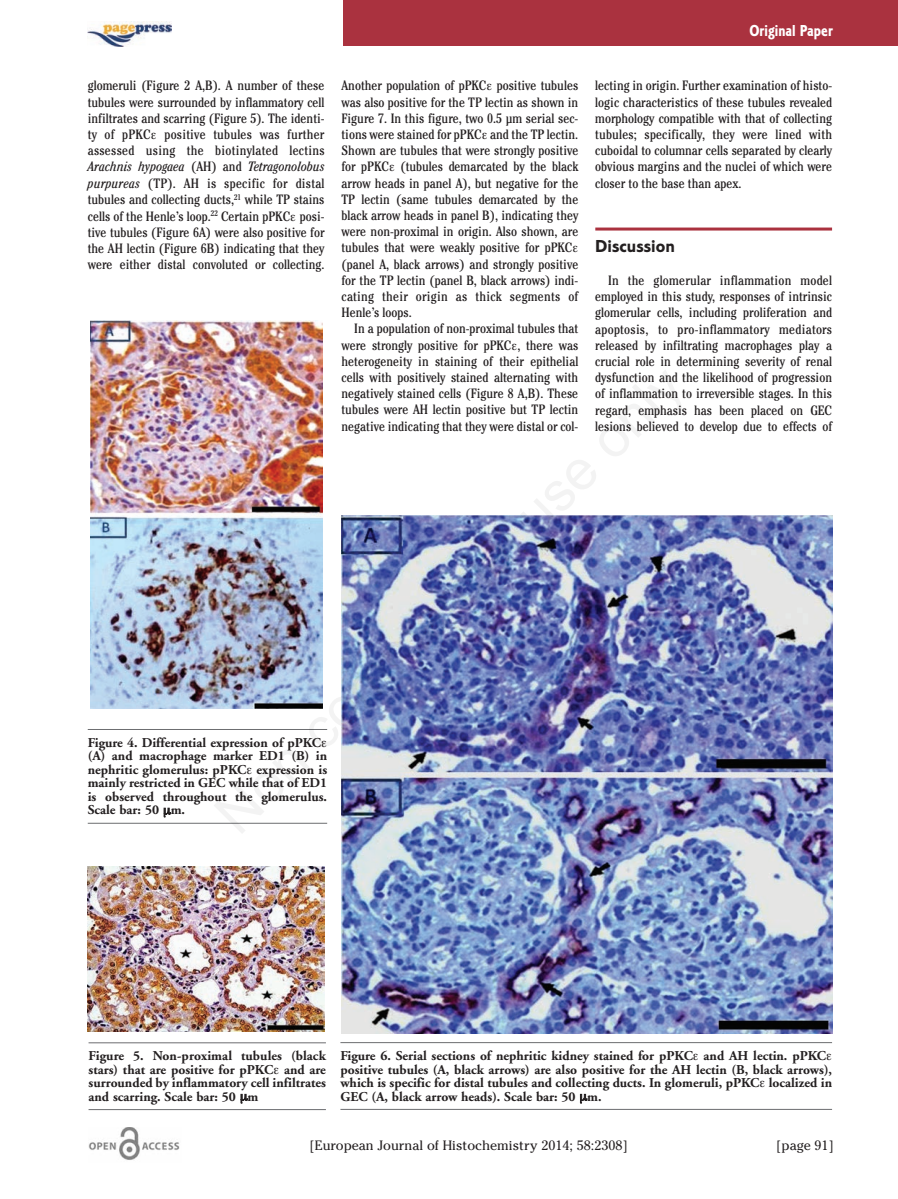
<style>
.page{position:relative;width:898px;height:1199px;background:#fff}
.page>*{position:absolute;margin:0;border:0;box-sizing:border-box;transform-origin:0 0}
.t1{font:18px "Corinthian Bold Plain";color:#231f20}
.t2{font:16.5px "Corinthian Bold Condensed Plain";color:#fff}
.t3{font:condensed 13.5px/16.2px "Cheltenham";color:#231f20;text-align:justify}
.t4{font:700 13.5px/13.5px "Adobe Garamond";color:#231f20}
.t5{font:13.5px "Cheltenham";color:#231f20}
.s1{font-style:italic}
</style>
<div class="page">
<div style="left:343px;top:0;width:555px;height:46px;background:#aa323f"></div>
<hr style="left:595px;top:228px;width:237px;height:3px;background:#aa323f">
<img style="left:88px;top:1127px;width:92px;height:33px">
<img style="left:88px;top:21px;width:84px;height:26px">
<hr style="left:88px;top:729px;width:239px;height:1px;background:#6c6d70">
<hr style="left:88px;top:823px;width:239px;height:1px;background:#6c6d70">
<img style="left:91px;top:321px;width:231px;height:387px">
<hr style="left:89px;top:1042px;width:237px;height:1px;background:#6c6d70">
<hr style="left:89px;top:1109px;width:237px;height:1px;background:#6c6d70">
<img style="left:87px;top:866px;width:237px;height:165px">
<hr style="left:340px;top:1042px;width:492px;height:1px;background:#6c6d70">
<hr style="left:340px;top:1109px;width:492px;height:1px;background:#6c6d70">
<img style="left:342px;top:515px;width:490px;height:518px">
<p class="t3" style="left:88px;top:79px;width:238px">glomeruli (Figure 2 A,B). A number of these tubules were surrounded by inflammatory cell infiltrates and scarring (Figure 5). The identi&shy;ty of pPKC positive tubules was further assessed using the biotinylated lectins <span class="s1">Arachnis hypogaea</span> (AH) and <span class="s1">Tetragonolobus purpureas</span> (TP). AH is specific for distal tubules and collecting ducts,<sup>21</sup> while TP stains cells of the Henle’s loop.<sup>22</sup> Certain pPKC posi&shy;tive tubules (Figure 6A) were also positive for the AH lectin (Figure 6B) indicating that they were either distal convoluted or collecting.</p>
<p class="t3" style="left:341px;top:79px;width:238px;text-align:left">Another population of pPKC positive tubules was also positive for the TP lectin as shown in Figure 7. In this figure, two 0.5 µm serial sec&shy;tions were stained for pPKC and the TP lectin.<br>Shown are tubules that were strongly positive for pPKC (tubules demarcated by the black arrow heads in panel A), but negative for the TP lectin (same tubules demarcated by the black arrow heads in panel B), indicating they were non-proximal in origin. Also shown, are tubules that were weakly positive for pPKC (panel A, black arrows) and strongly positive for the TP lectin (panel B, black arrows) indi&shy;cating their origin as thick segments of Henle’s loops.</p>
<p class="t3" style="left:341px;top:322px;width:238px;text-indent:13px">In a population of non-proximal tubules that were strongly positive for pPKC , there was heterogeneity in staining of their epithelial cells with positively stained alternating with negatively stained cells (Figure 8 A,B). These tubules were AH lectin positive but TP lectin negative indicating that they were distal or col-</p>
<p class="t2" style="left:749px;top:25px;width:85px">Original Paper</p>
<p class="t3" style="left:595px;top:79px;width:238px">lecting in origin. Further examination of histo&shy;logic characteristics of these tubules revealed morphology compatible with that of collecting tubules; specifically, they were lined with cuboidal to columnar cells separated by clearly obvious margins and the nuclei of which were closer to the base than apex.</p>
<h1 class="t1" style="left:595px;top:240px;width:81px">Discussion</h1>
<p class="t3" style="left:595px;top:273px;width:238px;text-indent:13px">In the glomerular inflammation model employed in this study, responses of intrinsic glomerular cells, including proliferation and apoptosis, to pro-inflammatory mediators released by infiltrating macrophages play a crucial role in determining severity of renal dysfunction and the likelihood of progression of inflammation to irreversible stages. In this regard, emphasis has been placed on GEC lesions believed to develop due to effects of</p>
<p class="t4" style="left:88px;top:737px;width:241px">Figure 4. Differential expression of pPKC (A) and macrophage marker ED1 (B) in nephritic glomerulus: pPKC expression is mainly restricted in GEC while that of ED1 is observed throughout the glomerulus.<br>Scale bar: 50 m.</p>
<p class="t4" style="left:89px;top:1050px;width:239px;text-align:justify">Figure 5. Non-proximal tubules (black stars) that are positive for pPKC and are surrounded by inflammatory cell infiltrates and scarring. Scale bar: 50 m</p>
<p class="t4" style="left:340px;top:1050px;width:493px">Figure 6. Serial sections of nephritic kidney stained for pPKC and AH lectin. pPKC positive tubules (A, black arrows) are also positive for the AH lectin (B, black arrows), which is specific for distal tubules and collecting ducts. In glomeruli, pPKC localized in GEC (A, black arrow heads). Scale bar: 50 m.</p>
<p class="t5" style="left:309px;top:1137px;width:320px">[European Journal of Histochemistry 2014; 58:2308]</p>
<p class="t5" style="left:776px;top:1137px;width:59px">[page 91]</p>
</div>
